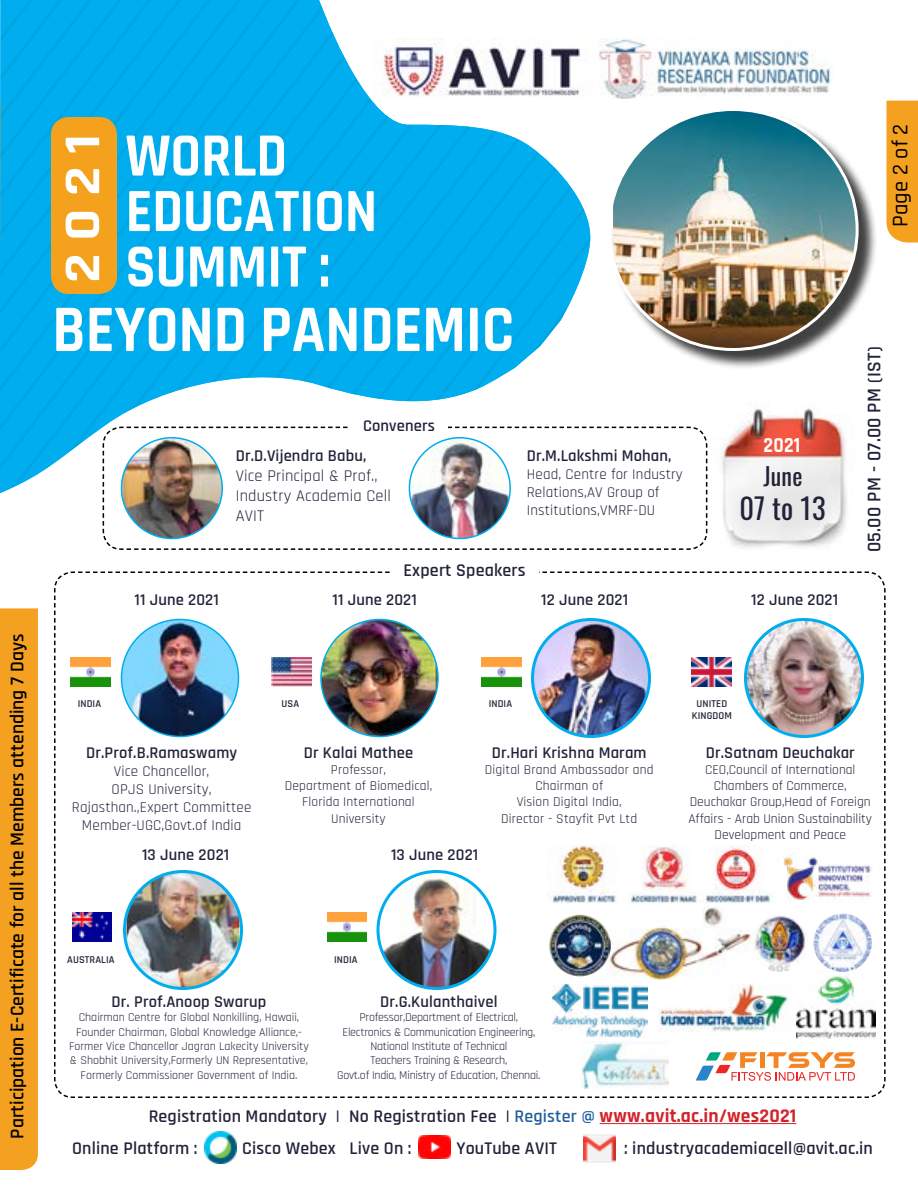
<style>
.page{position:relative;width:918px;height:1188px;background:#fff}
.page>*{position:absolute;margin:0;border:0;box-sizing:border-box;transform-origin:0 0}
.t1{font:700 67.2px "Rajdhani";color:#fff;scale:.89 1}
.t2{font:700 62.1px/55.5px "Rajdhani";color:#fff;scale:.89 1}
.t3{font:700 52.2px "Rajdhani";color:#fff;scale:1.15 1}
.t4{font:28.5px "Oswald Regular 400";color:#212439}
.t5{font:24px "Oswald Regular 400";color:#212439}
.t6{font:500 22.5px "Rajdhani";color:#000}
.t7{font:700 21.6px "Rajdhani";color:#fff;scale:.9 1}
.t8{font:600 19.5px "Rajdhani";color:#000}
.t9{font:600 19.5px "Rajdhani";letter-spacing:.01em;color:#212439}
.t10{font:600 18px/31.5px "Rajdhani";letter-spacing:.01em;color:#212439}
.t11{font:600 16.5px "Rajdhani";letter-spacing:.01em;color:#212439}
.t12{font:16.5px/19.8px "Rajdhani";letter-spacing:.01em;color:#212439}
.t13{font:15px/18px "Rajdhani";letter-spacing:.01em;color:#212439}
.t14{font:13.5px/16.2px "Rajdhani";letter-spacing:.01em;color:#212439;text-align:center}
.t15{font:12px/14.4px "Rajdhani";color:#212439;text-align:center}
.t16{font:12px/14.4px "Rajdhani";letter-spacing:-.02em;color:#212439;text-align:center}
.t17{font:600 10.5px/12.6px "Rajdhani";letter-spacing:.01em;color:#212439;text-align:center}
.s1{color:#215e9e}
.s2{font-weight:700;font-size:19.5px;color:#d2232a}
</style>
<div class="page">
<svg style="left:54px;top:571px;width:832px;height:527px"></svg>
<img style="left:599px;top:39px;width:232px;height:60px">
<img style="left:0;top:0;width:590px;height:493px">
<div style="left:51px;top:117px;width:66px;height:177px;background:#f4a11e;border-radius:18px"></div>
<img style="left:719px;top:408px;width:128px;height:140px">
<div style="left:610px;top:111px;width:267px;height:259px;background:#000;opacity:.75"></div>
<img style="left:613px;top:111px;width:244px;height:239px">
<div style="left:887px;top:101px;width:31px;height:142px;background:#f4a120"></div>
<hr style="left:600px;top:1123px;width:196px;height:1px;background:#d2232a">
<div style="left:0;top:608px;width:38px;height:562px;background:#f4a122"></div>
<img style="left:584px;top:1134px;width:32px;height:29px">
<img style="left:418px;top:1136px;width:33px;height:22px">
<img style="left:204px;top:1131px;width:32px;height:32px">
<img style="left:606px;top:906px;width:148px;height:73px">
<div style="left:392px;top:560px;width:147px;height:26px;background:#fff"></div>
<img style="left:775px;top:842px;width:106px;height:63px">
<img style="left:548px;top:845px;width:227px;height:61px">
<img style="left:549px;top:915px;width:62px;height:61px;border-radius:31px">
<img style="left:751px;top:915px;width:57px;height:57px;border-radius:28px">
<img style="left:813px;top:914px;width:59px;height:58px;border-radius:29px">
<img style="left:657px;top:984px;width:135px;height:48px">
<img style="left:552px;top:984px;width:95px;height:54px">
<img style="left:123px;top:621px;width:115px;height:115px">
<div style="left:121px;top:619px;width:118px;height:118px;border:2px solid #00aeef;border-radius:50%"></div>
<img style="left:127px;top:872px;width:112px;height:116px">
<div style="left:123px;top:870px;width:120px;height:120px;border:3px solid #00aeef;border-radius:50%"></div>
<img style="left:321px;top:620px;width:117px;height:116px;border-radius:58px">
<div style="left:320px;top:619px;width:119px;height:118px;border:2px solid #00aeef;border-radius:50%"></div>
<img style="left:378px;top:872px;width:117px;height:116px;border-radius:58px">
<div style="left:376px;top:870px;width:120px;height:120px;border:3px solid #00aeef;border-radius:50%"></div>
<img style="left:532px;top:620px;width:118px;height:116px;border-radius:58px">
<div style="left:531px;top:618px;width:120px;height:120px;border:3px solid #00aeef;border-radius:50%"></div>
<img style="left:746px;top:620px;width:116px;height:116px;border-radius:58px">
<div style="left:744px;top:618px;width:120px;height:120px;border:3px solid #00aeef;border-radius:50%"></div>
<img style="left:70px;top:657px;width:40px;height:30px">
<img style="left:272px;top:657px;width:39px;height:30px">
<img style="left:72px;top:912px;width:40px;height:30px">
<img style="left:327px;top:912px;width:40px;height:30px">
<img style="left:482px;top:657px;width:39px;height:30px">
<img style="left:692px;top:657px;width:39px;height:30px">
<svg style="left:102px;top:426px;width:606px;height:124px"></svg>
<div style="left:350px;top:416px;width:98px;height:20px;background:#fff"></div>
<img style="left:580px;top:1042px;width:89px;height:47px">
<svg style="left:696px;top:1052px;width:159px;height:29px"></svg>
<img style="left:796px;top:969px;width:80px;height:77px">
<h3 class="t8" style="left:6px;top:1139px;width:506px;rotate:-90deg">Participation E-Certificate for all the Members attending 7 Days</h3>
<h2 class="t2" style="left:126px;top:130px;width:284px">WORLD<br>EDUCATION<br>SUMMIT :</h2>
<h1 class="t1" style="left:52px;top:289px;width:520px">BEYOND PANDEMIC</h1>
<h3 class="t3" style="left:51px;top:283px;width:131px;rotate:-90deg">2021</h3>
<p class="t11" style="left:363px;top:416px;width:73px">Conveners</p>
<p class="t11" style="left:236px;top:446px;width:132px">Dr.D.Vijendra Babu,</p>
<p class="t12" style="left:236px;top:466px;width:157px">Vice Principal &amp; Prof.,<br>Industry Academia Cell<br>AVIT</p>
<p class="t11" style="left:527px;top:446px;width:146px">Dr.M.Lakshmi Mohan,</p>
<p class="t13" style="left:527px;top:466px;width:158px">Head, Centre for Industry<br>Relations,AV Group of<br>Institutions,VMRF-DU</p>
<p class="t11" style="left:135px;top:590px;width:86px">11 June 2021</p>
<h3 class="t10" style="left:404px;top:555px;width:124px">Expert Speakers</h3>
<p class="t11" style="left:333px;top:590px;width:86px">11 June 2021</p>
<p class="t11" style="left:541px;top:590px;width:88px">12 June 2021</p>
<h3 class="t6" style="left:887px;top:227px;width:105px;rotate:-90deg">Page 2 of 2</h3>
<h3 class="t7" style="left:764px;top:432px;width:42px">2021</h3>
<h3 class="t5" style="left:763px;top:455px;width:41px">June</h3>
<h3 class="t4" style="left:739px;top:483px;width:88px">07 to 13</h3>
<p class="t11" style="left:751px;top:590px;width:88px">12 June 2021</p>
<h3 class="t9" style="left:863px;top:552px;width:207px;rotate:-90deg">05.00 PM - 07.00 PM (IST)</h3>
<p class="t17" style="left:78px;top:697px;width:25px">INDIA</p>
<p class="t17" style="left:282px;top:697px;width:19px">USA</p>
<p class="t17" style="left:489px;top:697px;width:25px">INDIA</p>
<p class="t17" style="left:692px;top:697px;width:41px">UNITED<br>KINGDOM</p>
<p class="t11" style="left:86px;top:743px;width:153px">Dr.Prof.B.Ramaswamy</p>
<p class="t13" style="left:72px;top:763px;width:181px;text-align:center">Vice Chancellor,<br>OPJS University,<br>Rajasthan.,Expert Committee<br>Member-UGC,Govt.of India</p>
<p class="t11" style="left:304px;top:743px;width:111px">Dr Kalai Mathee</p>
<p class="t14" style="left:285px;top:762px;width:149px">Professor,<br>Department of Biomedical,<br>Florida International<br>University</p>
<p class="t11" style="left:492px;top:743px;width:156px">Dr.Hari Krishna Maram</p>
<p class="t14" style="left:485px;top:762px;width:170px">Digital Brand Ambassador and<br>Chairman of<br>Vision Digital India,<br>Director - Stayfit Pvt Ltd</p>
<p class="t11" style="left:706px;top:743px;width:151px">Dr.Satnam Deuchakar</p>
<p class="t14" style="left:688px;top:762px;width:185px">CEO,Council of International<br>Chambers of Commerce,<br>Deuchakar Group,Head of Foreign<br>Affairs - Arab Union Sustainability<br>Development and Peace</p>
<p class="t11" style="left:142px;top:845px;width:89px">13 June 2021</p>
<p class="t11" style="left:391px;top:845px;width:89px">13 June 2021</p>
<p class="t17" style="left:67px;top:954px;width:49px">AUSTRALIA</p>
<p class="t17" style="left:334px;top:954px;width:25px">INDIA</p>
<p class="t11" style="left:112px;top:992px;width:156px">Dr. Prof.Anoop Swarup</p>
<p class="t15" style="left:69px;top:1011px;width:241px">Chairman Centre for Global Nonkilling, Hawaii, Founder Chairman, Global Knowledge Alliance,- Former Vice Chancellor Jagran Lakecity University &amp; Shobhit University,Formerly UN Representative, Formerly Commissioner Government of India.</p>
<p class="t11" style="left:380px;top:992px;width:119px">Dr.G.Kulanthaivel</p>
<p class="t16" style="left:337px;top:1011px;width:205px">Professor,Department of Electrical, Electronics &amp; Communication Engineering, National Institute of Technical<br>Teachers Training &amp; Research,<br>Govt.of India, Ministry of Education, Chennai.</p>
<h3 class="t10" style="left:72px;top:1101px;width:726px;text-indent:77px">Registration Mandatory | No Registration Fee | <span class="s1">Register @</span> <span class="s2">www.avit.ac.in/wes2021<br></span>Online Platform :</h3>
<h3 class="t10" style="left:242px;top:1133px;width:171px">Cisco Webex Live On :</h3>
<h3 class="t10" style="left:456px;top:1133px;width:102px">YouTube AVIT</h3>
<h3 class="t10" style="left:624px;top:1133px;width:250px">: industryacademiacell@avit.ac.in</h3>
</div>
